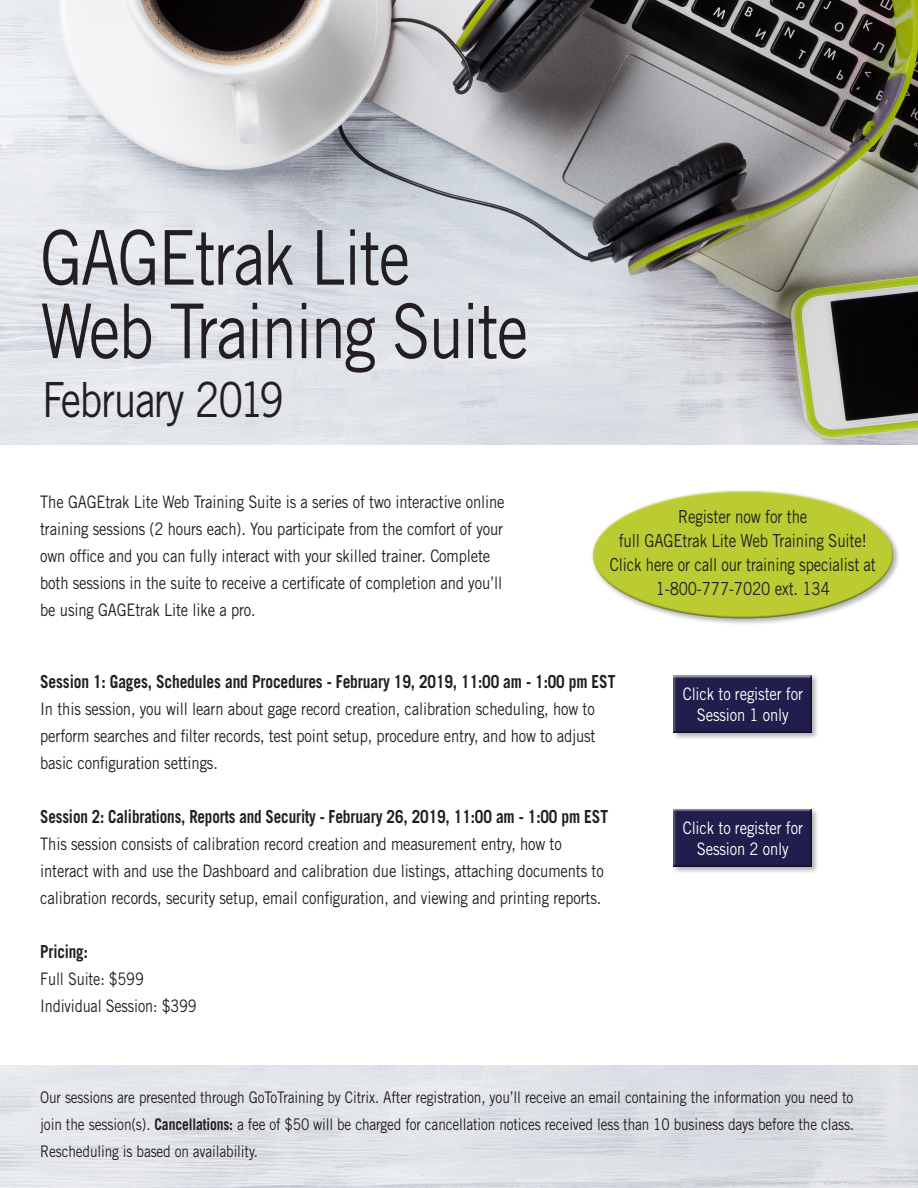
<style>
.page{position:relative;width:918px;height:1188px;background:#fff}
.page>*{position:absolute;margin:0;border:0;box-sizing:border-box;transform-origin:0 0}
.t1{font:75.6px "Trade Gothic LT Std";letter-spacing:-.03em;color:#231f20;scale:.84 1}
.t2{font:48.45px "Trade Gothic LT Std";letter-spacing:-.03em;color:#231f20;scale:.84 1}
.t3{font:700 18px "Trade Gothic LT Std";letter-spacing:-.01em;color:#231f20;scale:.84 1}
.t4{font:700 18px "Trade Gothic LT Std";letter-spacing:-.01em;color:#231f20;scale:.86 1}
.t5{font:18px "Trade Gothic LT Std";letter-spacing:-.01em;color:#231f20;scale:.84 1}
.t6{font:18px "Trade Gothic LT Std";letter-spacing:-.01em;color:#231f20;scale:.83 1}
.t7{font:17.25px/27px "Trade Gothic LT Std";letter-spacing:-.01em;color:#231f20;scale:.86 1}
.t8{font:17.25px "Trade Gothic LT Std";letter-spacing:-.01em;color:#fff;scale:.86 1}
.t9{font:17.25px "Trade Gothic LT Std";letter-spacing:-.01em;color:#231f20;scale:.84 1}
.t10{font:16.05px/27px "Trade Gothic LT Std";letter-spacing:-.01em;color:#231f20;text-align:justify;scale:.85 1}
.s1{font-weight:700}
</style>
<div class="page">
<div style="left:591px;top:489px;width:310px;height:137px;background:#231f20;opacity:.35"></div>
<div style="left:589px;top:488px;width:303px;height:81px;background:#fff;opacity:.75"></div>
<div style="left:593px;top:531px;width:303px;height:90px;background:#231f20;opacity:.48"></div>
<div style="left:672px;top:674px;width:147px;height:66px;background:#231f20;opacity:.35"></div>
<div style="left:671px;top:674px;width:144px;height:62px;background:#231f20;opacity:.48"></div>
<div style="left:672px;top:807px;width:147px;height:67px;background:#231f20;opacity:.35"></div>
<div style="left:670px;top:806px;width:144px;height:62px;background:#fff"></div>
<div style="left:671px;top:808px;width:144px;height:61px;background:#231f20;opacity:.48"></div>
<img style="left:0;top:0;width:918px;height:445px">
<p class="t1" style="left:40px;top:212px;width:442px">GAGEtrak Lite</p>
<p class="t1" style="left:40px;top:286px;width:583px">Web Training Suite</p>
<p class="t2" style="left:42px;top:370px;width:289px">February 2019</p>
<p class="t7" style="left:40px;top:488px;width:541px">The GAGEtrak Lite Web Training Suite is a series of two interactive online training sessions (2 hours each). You participate from the comfort of your own office and you can fully interact with your skilled trainer. Complete both sessions in the suite to receive a certificate of completion and you’ll be using GAGEtrak Lite like a pro.</p>
<p class="t5" style="left:678px;top:505px;width:156px">Register now for the</p>
<p class="t5" style="left:619px;top:529px;width:297px">full GAGEtrak Lite Web Training Suite!</p>
<p class="t6" style="left:610px;top:553px;width:322px">Click here or call our training specialist at</p>
<p class="t5" style="left:656px;top:577px;width:209px">1-800-777-7020 ext. 134</p>
<p class="t4" style="left:40px;top:671px;width:670px">Session 1: Gages, Schedules and Procedures - February 19, 2019, 11:00 am - 1:00 pm EST</p>
<p class="t7" style="left:40px;top:695px;width:647px;text-align:justify">In this session, you will learn about gage record creation, calibration scheduling, how to perform searches and filter records, test point setup, procedure entry, and how to adjust basic configuration settings.</p>
<p class="t3" style="left:40px;top:806px;width:678px">Session 2: Calibrations, Reports and Security - February 26, 2019, 11:00 am - 1:00 pm EST</p>
<p class="t7" style="left:40px;top:830px;width:657px">This session consists of calibration record creation and measurement entry, how to interact with and use the Dashboard and calibration due listings, attaching documents to calibration records, security setup, email configuration, and viewing and printing reports.</p>
<p class="t3" style="left:40px;top:941px;width:58px">Pricing:</p>
<p class="t9" style="left:40px;top:969px;width:125px">Full Suite: $599</p>
<p class="t9" style="left:40px;top:996px;width:188px">Individual Session: $399</p>
<p class="t8" style="left:683px;top:683px;width:141px">Click to register for</p>
<p class="t8" style="left:697px;top:704px;width:108px">Session 1 only</p>
<p class="t8" style="left:683px;top:817px;width:141px">Click to register for</p>
<p class="t8" style="left:697px;top:838px;width:108px">Session 2 only</p>
<p class="t10" style="left:40px;top:1083px;width:959px">Our sessions are presented through GoToTraining by Citrix. After registration, you’ll receive an email containing the information you need to join the session(s). <span class="s1">Cancellations:</span> a fee of $50 will be charged for cancellation notices received less than 10 business days before the class.<br>Rescheduling is based on availability.</p>
</div>
